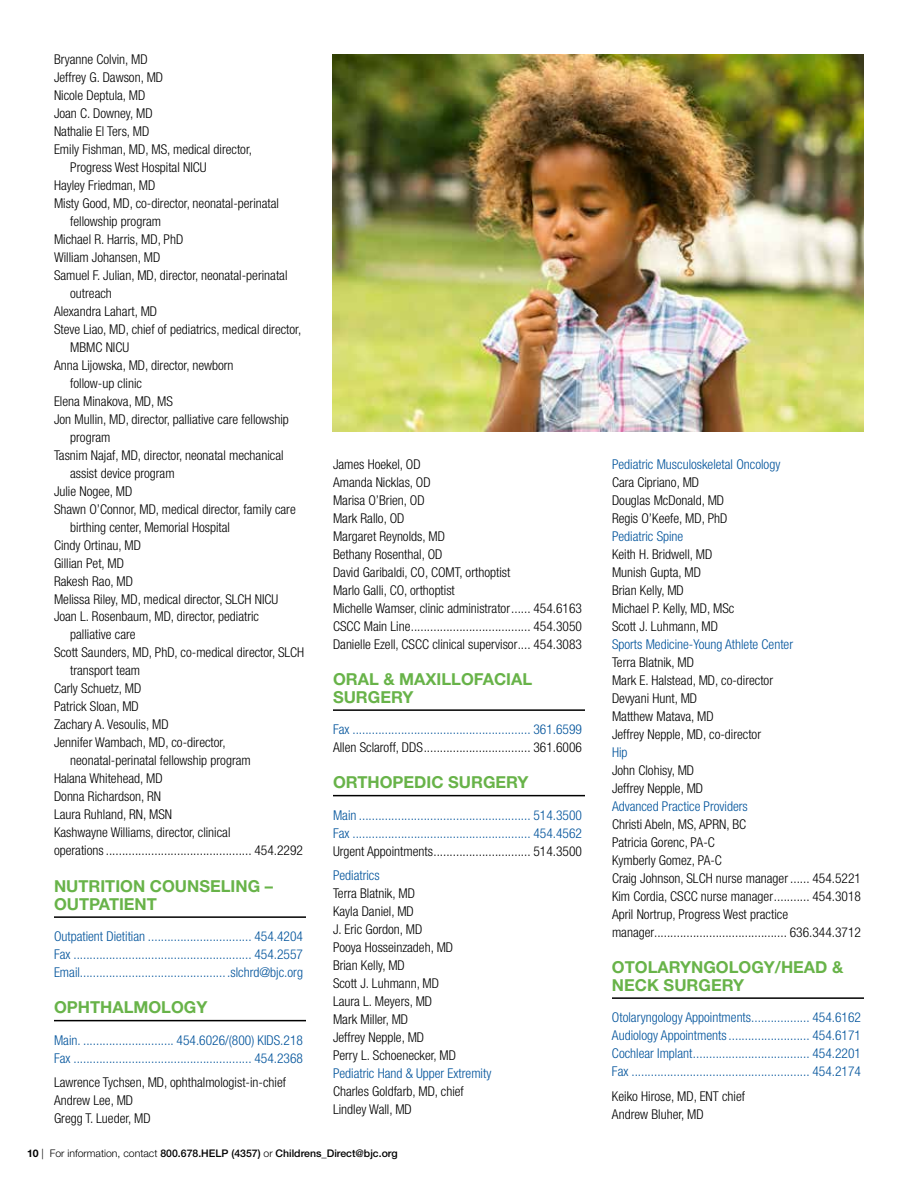
<style>
.page{position:relative;width:918px;height:1188px;background:#fff}
.page>*{position:absolute;margin:0;border:0;box-sizing:border-box;transform-origin:0 0}
.t1{font:700 16.5px/18px "Helvetica Neue LT Std";color:#68b349}
.t2{font:300 condensed 13.5px/18px "Helvetica Neue LT Std";color:#000}
.t3{font:300 condensed 13.5px/18px "Helvetica Neue LT Std";color:#00539b;text-align:justify}
.t4{font:500 10.5px "Helvetica Neue LT Std";color:#000}
.s1{font-weight:700}
.s2{font-weight:300}
</style>
<div class="page">
<hr style="left:54px;top:916px;width:252px;height:2px;background:#000">
<hr style="left:54px;top:1020px;width:252px;height:1px;background:#000">
<hr style="left:333px;top:709px;width:252px;height:2px;background:#000">
<hr style="left:333px;top:795px;width:252px;height:1px;background:#000">
<hr style="left:612px;top:997px;width:252px;height:2px;background:#000">
<img style="left:333px;top:54px;width:531px;height:378px">
<p class="t2" style="left:54px;top:50px;width:95px">Bryanne Colvin, MD</p>
<p class="t2" style="left:54px;top:68px;width:111px">Jeffrey G. Dawson, MD</p>
<p class="t2" style="left:54px;top:86px;width:93px">Nicole Deptula, MD</p>
<p class="t2" style="left:54px;top:104px;width:100px">Joan C. Downey, MD</p>
<p class="t2" style="left:54px;top:122px;width:97px">Nathalie El Ters, MD</p>
<p class="t2" style="left:54px;top:140px;width:200px">Emily Fishman, MD, MS, medical director,</p>
<p class="t2" style="left:70px;top:158px;width:138px">Progress West Hospital NICU</p>
<p class="t2" style="left:54px;top:176px;width:103px">Hayley Friedman, MD</p>
<p class="t2" style="left:54px;top:194px;width:227px">Misty Good, MD, co-director, neonatal-perinatal</p>
<p class="t2" style="left:70px;top:212px;width:92px">fellowship program</p>
<p class="t2" style="left:54px;top:230px;width:131px">Michael R. Harris, MD, PhD</p>
<p class="t2" style="left:54px;top:248px;width:108px">William Johansen, MD</p>
<p class="t2" style="left:54px;top:266px;width:235px">Samuel F. Julian, MD, director, neonatal-perinatal</p>
<p class="t2" style="left:70px;top:284px;width:43px">outreach</p>
<p class="t2" style="left:54px;top:302px;width:105px">Alexandra Lahart, MD</p>
<p class="t2" style="left:54px;top:320px;width:249px">Steve Liao, MD, chief of pediatrics, medical director,</p>
<p class="t2" style="left:70px;top:338px;width:61px">MBMC NICU</p>
<p class="t2" style="left:54px;top:356px;width:181px">Anna Lijowska, MD, director, newborn</p>
<p class="t2" style="left:70px;top:374px;width:73px">follow-up clinic</p>
<p class="t2" style="left:54px;top:392px;width:120px">Elena Minakova, MD, MS</p>
<p class="t2" style="left:54px;top:410px;width:236px">Jon Mullin, MD, director, palliative care fellowship</p>
<p class="t2" style="left:70px;top:428px;width:42px">program</p>
<p class="t2" style="left:54px;top:446px;width:231px">Tasnim Najaf, MD, director, neonatal mechanical</p>
<p class="t2" style="left:70px;top:464px;width:106px">assist device program</p>
<p class="t2" style="left:54px;top:482px;width:80px">Julie Nogee, MD</p>
<p class="t2" style="left:54px;top:500px;width:243px">Shawn O’Connor, MD, medical director, family care</p>
<p class="t2" style="left:70px;top:518px;width:161px">birthing center, Memorial Hospital</p>
<p class="t2" style="left:54px;top:536px;width:88px">Cindy Ortinau, MD</p>
<p class="t2" style="left:54px;top:554px;width:72px">Gillian Pet, MD</p>
<p class="t2" style="left:54px;top:572px;width:80px">Rakesh Rao, MD</p>
<p class="t2" style="left:54px;top:590px;width:226px">Melissa Riley, MD, medical director, SLCH NICU</p>
<p class="t2" style="left:54px;top:608px;width:207px">Joan L. Rosenbaum, MD, director, pediatric</p>
<p class="t2" style="left:70px;top:626px;width:67px">palliative care</p>
<p class="t2" style="left:54px;top:644px;width:252px">Scott Saunders, MD, PhD, co-medical director, SLCH</p>
<p class="t2" style="left:70px;top:662px;width:72px">transport team</p>
<p class="t2" style="left:54px;top:680px;width:89px">Carly Schuetz, MD</p>
<p class="t2" style="left:54px;top:698px;width:86px">Patrick Sloan, MD</p>
<p class="t2" style="left:54px;top:716px;width:116px">Zachary A. Vesoulis, MD</p>
<p class="t2" style="left:54px;top:734px;width:173px">Jennifer Wambach, MD, co-director,</p>
<p class="t2" style="left:70px;top:752px;width:182px">neonatal-perinatal fellowship program</p>
<p class="t2" style="left:54px;top:770px;width:110px">Halana Whitehead, MD</p>
<p class="t2" style="left:54px;top:788px;width:109px">Donna Richardson, RN</p>
<p class="t2" style="left:54px;top:806px;width:120px">Laura Ruhland, RN, MSN</p>
<p class="t2" style="left:54px;top:824px;width:178px">Kashwayne Williams, director, clinical</p>
<p class="t2" style="left:54px;top:842px;width:250px">operations ............................................. 454.2292</p>
<p class="t1" style="left:54px;top:876px;width:221px">NUTRITION COUNSELING –<br>OUTPATIENT</p>
<p class="t3" style="left:54px;top:927px;width:251px">Outpatient Dietitian ................................ 454.4204<br>Fax ....................................................... 454.2557<br>Email..............................................slchrd@bjc.org</p>
<p class="t1" style="left:54px;top:998px;width:155px">OPHTHALMOLOGY</p>
<p class="t3" style="left:54px;top:1031px;width:251px">Main. ............................ 454.6026/(800) KIDS.218<br>Fax ....................................................... 454.2368</p>
<p class="t2" style="left:54px;top:1073px;width:234px">Lawrence Tychsen, MD, ophthalmologist-in-chief<br>Andrew Lee, MD<br>Gregg T. Lueder, MD</p>
<p class="t2" style="left:333px;top:455px;width:250px">James Hoekel, OD<br>Amanda Nicklas, OD<br>Marisa O’Brien, OD<br>Mark Rallo, OD<br>Margaret Reynolds, MD<br>Bethany Rosenthal, OD<br>David Garibaldi, CO, COMT, orthoptist<br>Marlo Galli, CO, orthoptist<br>Michelle Wamser, clinic administrator...... 454.6163<br>CSCC Main Line..................................... 454.3050<br>Danielle Ezell, CSCC clinical supervisor.... 454.3083</p>
<p class="t1" style="left:333px;top:669px;width:201px">ORAL &amp; MAXILLOFACIAL<br>SURGERY</p>
<p class="t3" style="left:333px;top:720px;width:250px">Fax ....................................................... 361.6599</p>
<p class="t2" style="left:333px;top:738px;width:250px">Allen Sclaroff, DDS................................. 361.6006</p>
<p class="t1" style="left:333px;top:773px;width:197px">ORTHOPEDIC SURGERY</p>
<p class="t3" style="left:333px;top:806px;width:250px">Main ..................................................... 514.3500<br>Fax ....................................................... 454.4562</p>
<p class="t2" style="left:333px;top:842px;width:250px">Urgent Appointments.............................. 514.3500</p>
<p class="t3" style="left:333px;top:866px;width:48px">Pediatrics</p>
<p class="t2" style="left:333px;top:884px;width:125px">Terra Blatnik, MD<br>Kayla Daniel, MD<br>J. Eric Gordon, MD<br>Pooya Hosseinzadeh, MD<br>Brian Kelly, MD<br>Scott J. Luhmann, MD<br>Laura L. Meyers, MD<br>Mark Miller, MD<br>Jeffrey Nepple, MD<br>Perry L. Schoenecker, MD</p>
<p class="t3" style="left:333px;top:1064px;width:160px">Pediatric Hand &amp; Upper Extremity</p>
<p class="t2" style="left:333px;top:1082px;width:132px">Charles Goldfarb, MD, chief<br>Lindley Wall, MD</p>
<p class="t4" style="left:27px;top:1147px;width:372px"><span class="s1">10</span> <span class="s2">| For information, contact</span> 800.678.HELP (4357) <span class="s2">or</span> Childrens_Direct@bjc.org</p>
<p class="t3" style="left:612px;top:455px;width:170px">Pediatric Musculoskeletal Oncology</p>
<p class="t2" style="left:612px;top:473px;width:117px">Cara Cipriano, MD<br>Douglas McDonald, MD<br>Regis O’Keefe, MD, PhD</p>
<p class="t3" style="left:612px;top:527px;width:73px">Pediatric Spine</p>
<p class="t2" style="left:612px;top:545px;width:124px">Keith H. Bridwell, MD<br>Munish Gupta, MD<br>Brian Kelly, MD<br>Michael P. Kelly, MD, MSc<br>Scott J. Luhmann, MD</p>
<p class="t3" style="left:612px;top:635px;width:183px">Sports Medicine-Young Athlete Center</p>
<p class="t2" style="left:612px;top:653px;width:163px">Terra Blatnik, MD<br>Mark E. Halstead, MD, co-director<br>Devyani Hunt, MD<br>Matthew Matava, MD<br>Jeffrey Nepple, MD, co-director</p>
<p class="t3" style="left:612px;top:743px;width:17px">Hip</p>
<p class="t2" style="left:612px;top:761px;width:93px">John Clohisy, MD<br>Jeffrey Nepple, MD</p>
<p class="t3" style="left:612px;top:797px;width:137px">Advanced Practice Providers</p>
<p class="t2" style="left:612px;top:815px;width:251px">Christi Abeln, MS, APRN, BC<br>Patricia Gorenc, PA-C<br>Kymberly Gomez, PA-C<br>Craig Johnson, SLCH nurse manager ...... 454.5221<br>Kim Cordia, CSCC nurse manager........... 454.3018<br>April Nortrup, Progress West practice manager......................................... 636.344.3712</p>
<p class="t1" style="left:612px;top:957px;width:233px">OTOLARYNGOLOGY/HEAD &amp;<br>NECK SURGERY</p>
<p class="t3" style="left:612px;top:1008px;width:250px">Otolaryngology Appointments.................. 454.6162<br>Audiology Appointments......................... 454.6171<br>Cochlear Implant.................................... 454.2201<br>Fax ....................................................... 454.2174</p>
<p class="t2" style="left:612px;top:1087px;width:135px">Keiko Hirose, MD, ENT chief<br>Andrew Bluher, MD</p>
</div>
